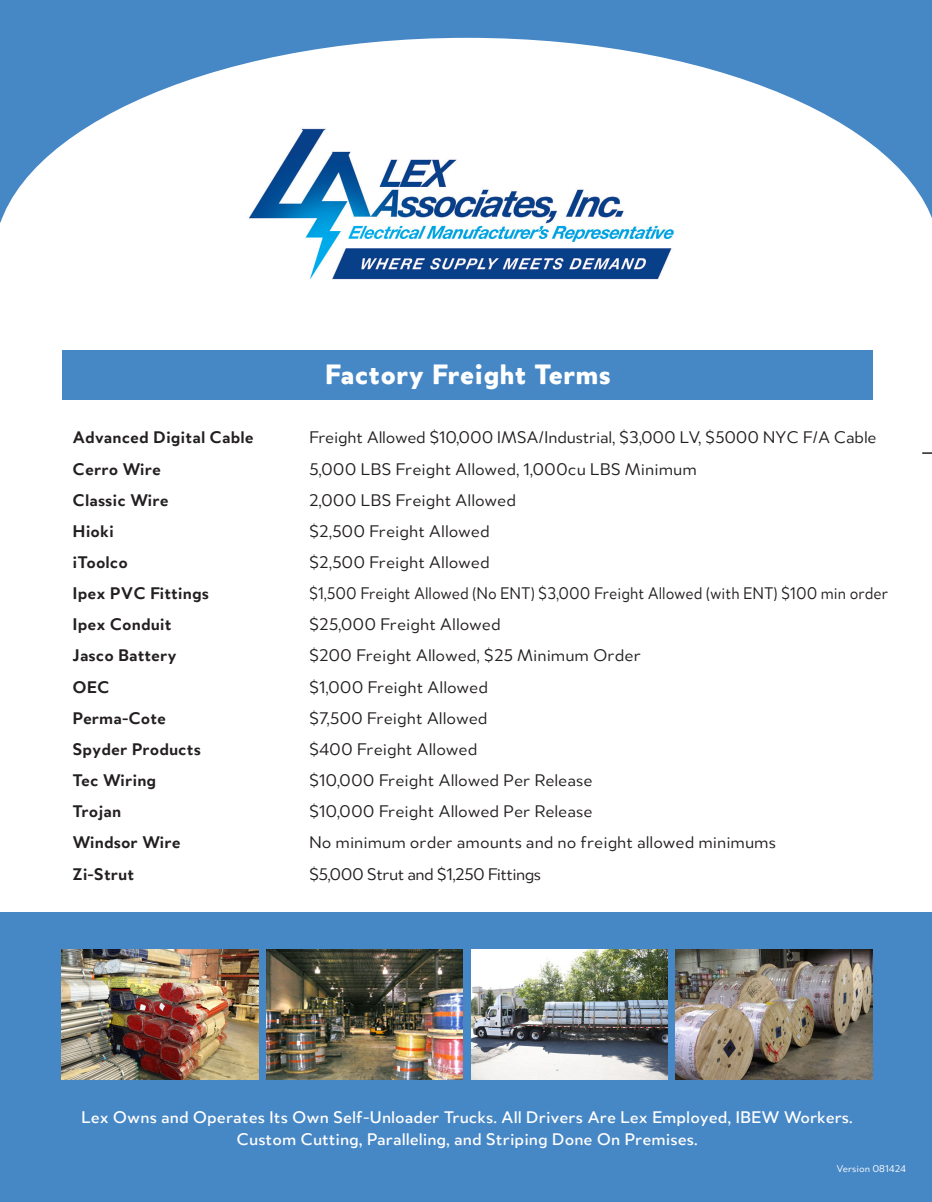
<style>
.page{position:relative;width:932px;height:1202px;background:#fff}
.page>*{position:absolute;margin:0;border:0;box-sizing:border-box;transform-origin:0 0}
.t1{font:900 30px "Merel";color:#fff}
.Body{font:18px "Merel";color:#231f20}
.Body-2{font:700 18px "Merel";color:#231f20}
.t2{font:500 18px "Merel";color:#fff}
.Body-3{font:18px "Merel";color:#231f20;scale:.9 1}
.Body-4{font:18px "Merel";letter-spacing:-.03em;color:#231f20}
.t3{font:10.5px "Merel";color:#fff}
</style>
<div class="page">
<div style="left:1px;top:1px;width:930px;height:220px;background:#4687c5"></div>
<svg style="left:0;top:38px;width:932px;height:362px;fill:#fff"></svg>
<div style="left:0;top:913px;width:932px;height:289px;background:#4687c5"></div>
<svg style="left:922px;top:452px;width:10px;height:2px"></svg>
<div style="left:62px;top:351px;width:810px;height:49px;background:#4687c5"></div>
<img style="left:62px;top:949px;width:196px;height:130px">
<img style="left:471px;top:949px;width:196px;height:130px">
<img style="left:266px;top:949px;width:197px;height:130px">
<img style="left:675px;top:949px;width:197px;height:130px">
<img style="left:221px;top:120px;width:492px;height:160px">
<p class="t1" style="left:325px;top:349px;width:287px">Factory Freight Terms</p>
<p class="Body-2" style="left:73px;top:423px;width:182px">Advanced Digital Cable</p>
<p class="Body" style="left:309px;top:424px;width:569px">Freight Allowed $10,000 IMSA/Industrial, $3,000 LV, $5000 NYC F/A Cable</p>
<p class="Body-2" style="left:73px;top:454px;width:90px">Cerro Wire</p>
<p class="Body" style="left:309px;top:455px;width:389px">5,000 LBS Freight Allowed, 1,000cu LBS Minimum</p>
<p class="Body-2" style="left:73px;top:485px;width:98px">Classic Wire</p>
<p class="Body" style="left:309px;top:486px;width:208px">2,000 LBS Freight Allowed</p>
<p class="Body-2" style="left:73px;top:516px;width:43px">Hioki</p>
<p class="Body" style="left:309px;top:517px;width:182px">$2,500 Freight Allowed</p>
<p class="Body-2" style="left:73px;top:547px;width:57px">iToolco</p>
<p class="Body" style="left:309px;top:549px;width:182px">$2,500 Freight Allowed</p>
<p class="Body-2" style="left:73px;top:578px;width:138px">Ipex PVC Fittings</p>
<p class="Body-3" style="left:309px;top:580px;width:645px">$1,500 Freight Allowed (No ENT) $3,000 Freight Allowed (with ENT) $100 min order</p>
<p class="Body-2" style="left:73px;top:610px;width:101px">Ipex Conduit</p>
<p class="Body" style="left:309px;top:611px;width:193px">$25,000 Freight Allowed</p>
<p class="Body-2" style="left:73px;top:641px;width:106px">Jasco Battery</p>
<p class="Body" style="left:309px;top:642px;width:333px">$200 Freight Allowed, $25 Minimum Order</p>
<p class="Body-2" style="left:73px;top:672px;width:38px">OEC</p>
<p class="Body" style="left:309px;top:673px;width:181px">$1,000 Freight Allowed</p>
<p class="Body-2" style="left:73px;top:703px;width:95px">Perma-Cote</p>
<p class="Body" style="left:309px;top:704px;width:180px">$7,500 Freight Allowed</p>
<p class="Body-2" style="left:73px;top:734px;width:130px">Spyder Products</p>
<p class="Body" style="left:309px;top:735px;width:170px">$400 Freight Allowed</p>
<p class="Body-2" style="left:73px;top:765px;width:85px">Tec Wiring</p>
<p class="Body" style="left:309px;top:767px;width:285px">$10,000 Freight Allowed Per Release</p>
<p class="Body-2" style="left:73px;top:796px;width:50px">Trojan</p>
<p class="Body" style="left:309px;top:798px;width:285px">$10,000 Freight Allowed Per Release</p>
<p class="Body-2" style="left:73px;top:828px;width:110px">Windsor Wire</p>
<p class="Body" style="left:309px;top:829px;width:468px">No minimum order amounts and no freight allowed minimums</p>
<p class="Body-2" style="left:73px;top:859px;width:63px">Zi-Strut</p>
<p class="Body-4" style="left:309px;top:860px;width:234px">$5,000 Strut and $1,250 Fittings</p>
<p class="t2" style="left:81px;top:1103px;width:773px">Lex Owns and Operates Its Own Self-Unloader Trucks. All Drivers Are Lex Employed, IBEW Workers.</p>
<p class="t2" style="left:236px;top:1125px;width:462px">Custom Cutting, Paralleling, and Striping Done On Premises.</p>
<p class="t3" style="left:836px;top:1160px;width:71px">Version 081424</p>
</div>
